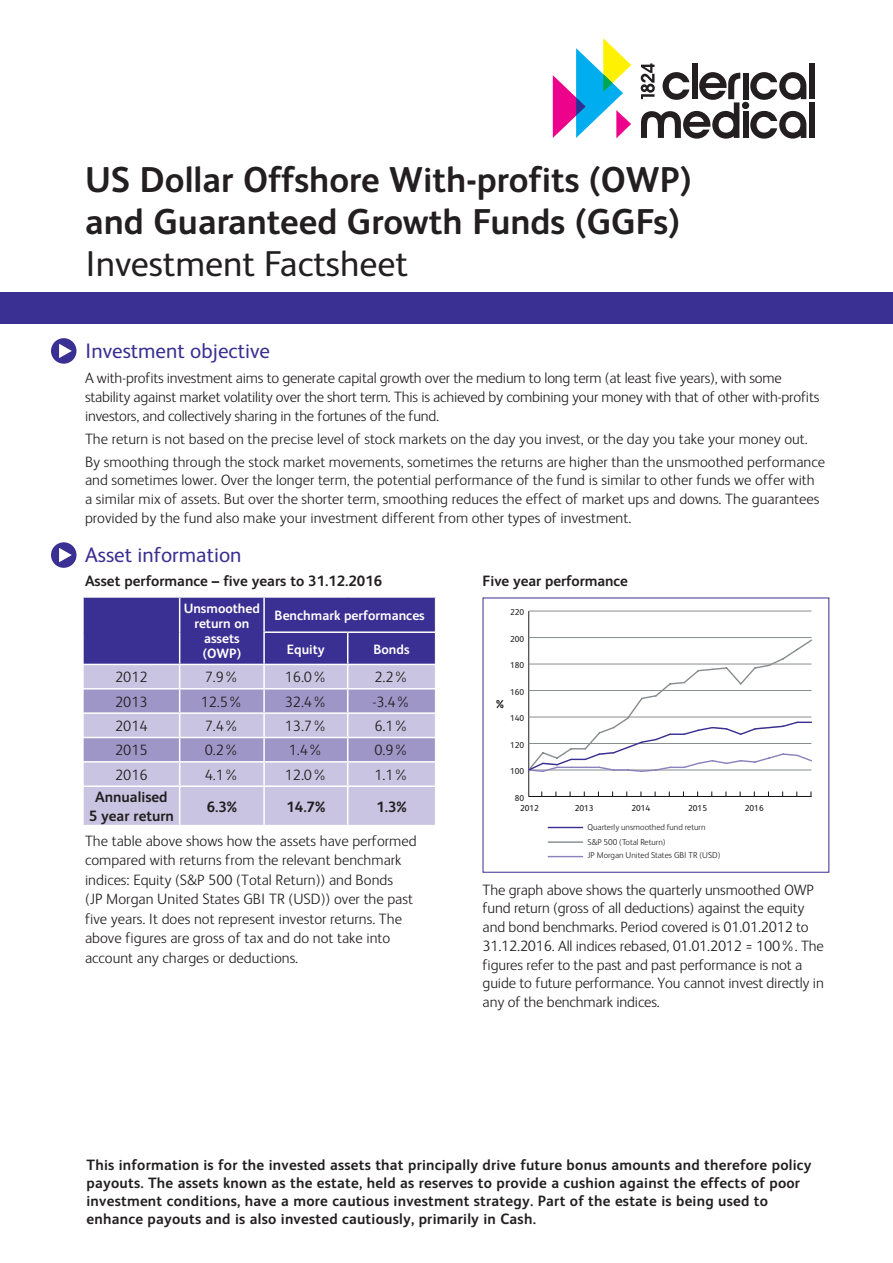
<style>
.page{position:relative;width:893px;height:1263px;background:#fff}
.page>*{position:absolute;margin:0;border:0;box-sizing:border-box;transform-origin:0 0}
.t1{font:700 36px/42px "FS Albert SW";color:#231f20}
.Subhead_1{font:21px "FS Albert SW";color:#3a2f92}
.Body_text{font:300 15px/18.8px "FS Albert SW";color:#231f20}
.Body_text-2{font:700 15px/18px "FS Albert SW";letter-spacing:.015em;color:#231f20;text-align:center}
.Body_text-3{font:700 15px "FS Albert SW";letter-spacing:-.005em;color:#231f20}
.Diagram_Subs{font:700 13.5px/15px "FS Albert SW";color:#fff;text-align:center}
.t2{font:700 11.4px "FS Albert SW";color:#17151a}
.t3{font:300 8.55px/14.9px "FS Albert SW";color:#231f20}
.t4{font:8.55px "FS Albert SW";color:#231f20}
.t5{font:8.55px "FS Albert SW";color:#17151a}
.s1{font-weight:400}
</style>
<div class="page">
<div style="left:51px;top:338px;width:26px;height:26px;background:#3a2f92;border-radius:50%"></div>
<svg style="left:59px;top:344px;width:13px;height:14px"></svg>
<div style="left:742px;top:73px;width:6px;height:26px;background:#231f20"></div>
<div style="left:809px;top:64px;width:6px;height:35px;background:#231f20"></div>
<svg style="left:750px;top:72px;width:56px;height:28px"></svg>
<div style="left:742px;top:102px;width:7px;height:7px;background:#231f20;border-radius:50%"></div>
<div style="left:742px;top:112px;width:6px;height:26px;background:#231f20"></div>
<div style="left:809px;top:102px;width:6px;height:36px;background:#231f20"></div>
<svg style="left:750px;top:111px;width:56px;height:28px"></svg>
<svg style="left:641px;top:63px;width:99px;height:76px"></svg>
<svg style="left:553px;top:38px;width:78px;height:100px"></svg>
<div style="left:0;top:292px;width:893px;height:32px;background:#3a2f92"></div>
<div style="left:84px;top:787px;width:351px;height:38px;background:#c9c4e1"></div>
<hr style="left:179px;top:787px;width:1px;height:38px;background:#fff">
<hr style="left:263px;top:787px;width:2px;height:38px;background:#fff">
<hr style="left:347px;top:787px;width:1px;height:38px;background:#fff">
<svg style="left:83px;top:597px;width:353px;height:189px;background:#918ac2"></svg>
<hr style="left:528px;top:611px;width:1px;height:185px;background:#231f20">
<hr style="left:529px;top:796px;width:282px;height:1px;background:#17151a">
<hr style="left:529px;top:637px;width:282px;height:1px;background:#888d90">
<hr style="left:529px;top:611px;width:282px;height:1px;background:#888d90">
<hr style="left:548px;top:856px;width:35px;height:1px;background:#8c82bd">
<hr style="left:548px;top:841px;width:35px;height:2px;background:#888d90">
<hr style="left:548px;top:827px;width:35px;height:1px;background:#3a2f92">
<svg style="left:528px;top:638px;width:284px;height:135px"></svg>
<div style="left:51px;top:542px;width:26px;height:26px;background:#3a2f92;border-radius:50%"></div>
<svg style="left:59px;top:548px;width:13px;height:14px"></svg>
<p class="t1" style="left:85px;top:159px;width:608px">US Dollar Offshore With-profits (OWP) and Guaranteed Growth Funds (GGFs)<br><span class="s1">Investment Factsheet</span></p>
<p class="Subhead_1" style="left:85px;top:339px;width:187px">Investment objective</p>
<p class="Body_text" style="left:85px;top:369px;width:736px">A with-profits investment aims to generate capital growth over the medium to long term (at least five years), with some stability against market volatility over the short term. This is achieved by combining your money with that of other with-profits investors, and collectively sharing in the fortunes of the fund.</p>
<p class="Body_text" style="left:85px;top:429px;width:724px">The return is not based on the precise level of stock markets on the day you invest, or the day you take your money out.</p>
<p class="Body_text" style="left:85px;top:452px;width:741px">By smoothing through the stock market movements, sometimes the returns are higher than the unsmoothed performance and sometimes lower. Over the longer term, the potential performance of the fund is similar to other funds we offer with a similar mix of assets. But over the shorter term, smoothing reduces the effect of market ups and downs. The guarantees provided by the fund also make your investment different from other types of investment.</p>
<p class="Subhead_1" style="left:85px;top:542px;width:158px">Asset information</p>
<p class="Body_text-2" style="left:85px;top:572px;width:299px">Asset performance – five years to 31.12.2016</p>
<p class="Diagram_Subs" style="left:184px;top:601px;width:78px">Unsmoothed return on assets (OWP)</p>
<p class="Diagram_Subs" style="left:275px;top:607px;width:152px">Benchmark performances</p>
<p class="Diagram_Subs" style="left:287px;top:641px;width:39px">Equity</p>
<p class="Diagram_Subs" style="left:373px;top:641px;width:38px">Bonds</p>
<p class="Body_text" style="left:115px;top:668px;width:34px">2012</p>
<p class="Body_text" style="left:205px;top:668px;width:36px">7.9%</p>
<p class="Body_text" style="left:285px;top:668px;width:44px">16.0%</p>
<p class="Body_text" style="left:374px;top:668px;width:36px">2.2%</p>
<p class="Body_text" style="left:115px;top:692px;width:34px">2013</p>
<p class="Body_text" style="left:201px;top:692px;width:44px">12.5%</p>
<p class="Body_text" style="left:285px;top:692px;width:44px">32.4%</p>
<p class="Body_text" style="left:372px;top:692px;width:40px">-3.4%</p>
<p class="Body_text" style="left:115px;top:716px;width:34px">2014</p>
<p class="Body_text" style="left:205px;top:716px;width:36px">7.4%</p>
<p class="Body_text" style="left:285px;top:716px;width:44px">13.7%</p>
<p class="Body_text" style="left:374px;top:716px;width:36px">6.1%</p>
<p class="Body_text" style="left:115px;top:741px;width:34px">2015</p>
<p class="Body_text" style="left:205px;top:741px;width:36px">0.2%</p>
<p class="Body_text" style="left:289px;top:741px;width:36px">1.4%</p>
<p class="Body_text" style="left:374px;top:741px;width:36px">0.9%</p>
<p class="Body_text" style="left:115px;top:765px;width:34px">2016</p>
<p class="Body_text" style="left:205px;top:765px;width:36px">4.1%</p>
<p class="Body_text" style="left:285px;top:765px;width:44px">12.0%</p>
<p class="Body_text" style="left:374px;top:765px;width:36px">1.1%</p>
<p class="Body_text-2" style="left:89px;top:787px;width:87px;line-height:19.5px">Annualised<br>5 year return</p>
<p class="Body_text-2" style="left:207px;top:797px;width:32px">6.3%</p>
<p class="Body_text-2" style="left:286px;top:797px;width:40px">14.7%</p>
<p class="Body_text-2" style="left:376px;top:797px;width:32px">1.3%</p>
<p class="Body_text" style="left:85px;top:831px;width:333px;line-height:19.5px">The table above shows how the assets have performed compared with returns from the relevant benchmark indices: Equity (S&amp;P 500 (Total Return)) and Bonds<br>(JP Morgan United States GBI TR (USD)) over the past five years. It does not represent investor returns. The above figures are gross of tax and do not take into account any charges or deductions.</p>
<p class="Body_text-3" style="left:483px;top:572px;width:147px">Five year performance</p>
<p class="t4" style="left:510px;top:608px;width:16px">220</p>
<p class="t4" style="left:510px;top:634px;width:16px">200</p>
<p class="t4" style="left:510px;top:661px;width:16px">180</p>
<p class="t4" style="left:510px;top:687px;width:16px">160</p>
<p class="t2" style="left:496px;top:698px;width:9px">%</p>
<p class="t4" style="left:510px;top:714px;width:16px">140</p>
<p class="t4" style="left:510px;top:740px;width:16px">120</p>
<p class="t4" style="left:510px;top:766px;width:16px">100</p>
<p class="t4" style="left:515px;top:793px;width:11px">80</p>
<p class="t5" style="left:520px;top:803px;width:20px">2012</p>
<p class="t5" style="left:575px;top:803px;width:20px">2013</p>
<p class="t5" style="left:631px;top:803px;width:20px">2014</p>
<p class="t5" style="left:688px;top:803px;width:20px">2015</p>
<p class="t5" style="left:745px;top:803px;width:20px">2016</p>
<p class="t3" style="left:587px;top:820px;width:119px">Quarterly unsmoothed fund return<br>S&amp;P 500 (Total Return)</p>
<p class="t3" style="left:587px;top:848px;width:134px">JP Morgan United States GBI TR (USD)</p>
<p class="Body_text" style="left:483px;top:880px;width:343px">The graph above shows the quarterly unsmoothed OWP fund return (gross of all deductions) against the equity and bond benchmarks. Period covered is 01.01.2012 to 31.12.2016. All indices rebased, 01.01.2012 = 100%. The figures refer to the past and past performance is not a guide to future performance. You cannot invest directly in any of the benchmark indices.</p>
<p class="Body_text-2" style="left:87px;top:1156px;width:726px;text-align:left">This information is for the invested assets that principally drive future bonus amounts and therefore policy payouts. The assets known as the estate, held as reserves to provide a cushion against the effects of poor investment conditions, have a more cautious investment strategy. Part of the estate is being used to enhance payouts and is also invested cautiously, primarily in Cash.</p>
</div>
